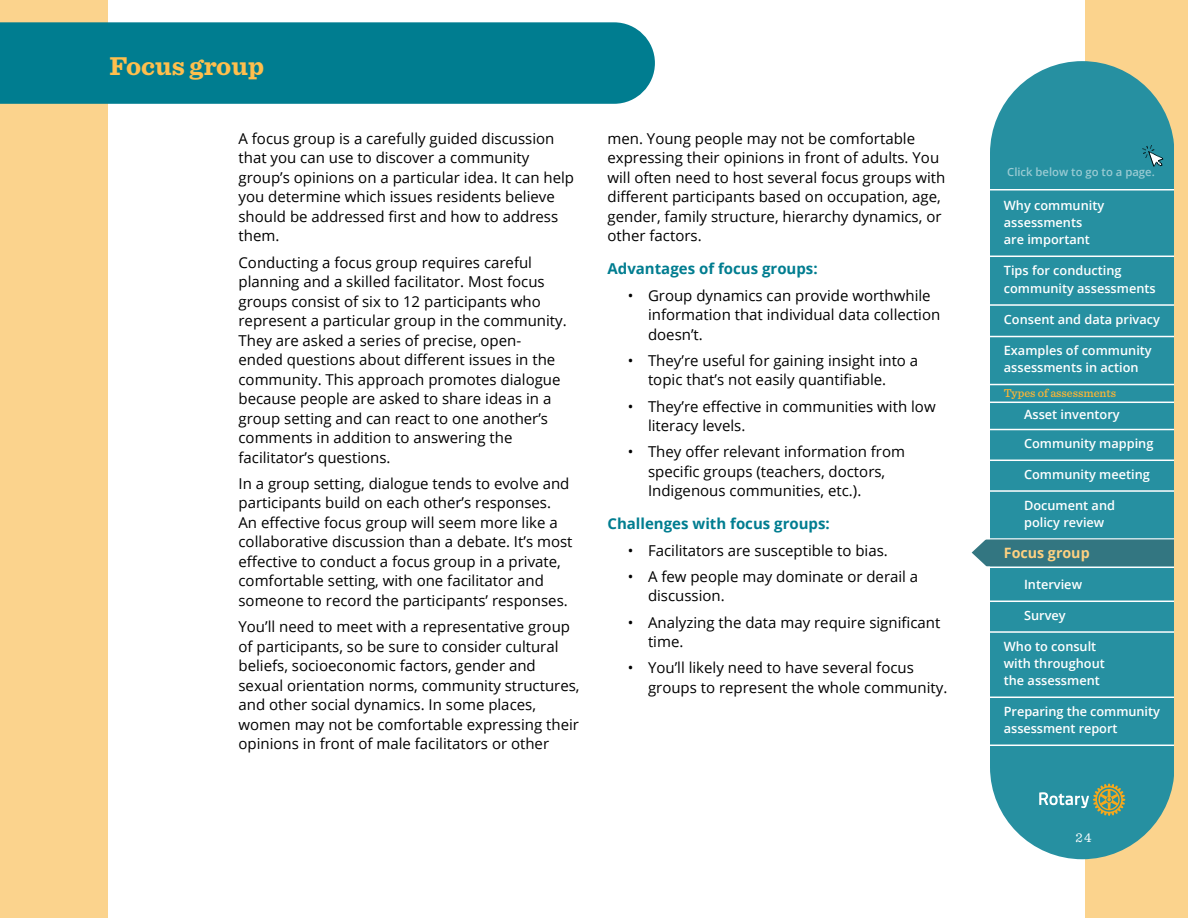
<style>
.page{position:relative;width:1188px;height:918px;background:#fff}
.page>*{position:absolute;margin:0;border:0;box-sizing:border-box;transform-origin:0 0}
.t1{font:700 27px "Sentinel";color:#ffbf4d}
.t2{font:15px/19.5px "Open Sans";color:#000}
.t3{font:700 15px "Open Sans";color:#007d90}
.t4{font:700 14.25px "Open Sans";color:#ffd180}
.t5{font:13.5px "Sentinel";color:#fff}
.t6{font:600 12.75px/17.2px "Open Sans";color:#fff}
.t7{font:500 12px "Sentinel";color:#ffb633}
.t8{font:600 11.25px "Open Sans";color:#99cbd3}
</style>
<div class="page">
<div style="left:1085px;top:0;width:103px;height:918px;background:#fbd38d"></div>
<div style="left:990px;top:61px;width:184px;height:798px;background:#2690a1;border-radius:92px"></div>
<hr style="left:977px;top:256px;width:211px;height:1px;background:#fff">
<hr style="left:977px;top:304px;width:211px;height:2px;background:#fff">
<hr style="left:977px;top:336px;width:211px;height:1px;background:#fff">
<hr style="left:977px;top:384px;width:211px;height:1px;background:#fff">
<hr style="left:977px;top:402px;width:203px;height:1px;background:#fff">
<hr style="left:977px;top:429px;width:211px;height:1px;background:#fff">
<hr style="left:977px;top:460px;width:211px;height:1px;background:#fff">
<hr style="left:977px;top:490px;width:211px;height:2px;background:#fff">
<hr style="left:977px;top:538px;width:211px;height:2px;background:#fff">
<div style="left:957px;top:540px;width:230px;height:27px;background:#337681"></div>
<hr style="left:977px;top:567px;width:211px;height:1px;background:#fff">
<hr style="left:977px;top:601px;width:211px;height:1px;background:#fff">
<hr style="left:977px;top:631px;width:211px;height:2px;background:#fff">
<hr style="left:977px;top:697px;width:211px;height:1px;background:#fff">
<hr style="left:977px;top:745px;width:211px;height:1px;background:#fff">
<hr style="left:981px;top:189px;width:197px;height:1px;background:#fff">
<div style="left:1174px;top:0;width:14px;height:918px;background:#fbd38d"></div>
<svg style="left:1142px;top:145px;width:21px;height:22px"></svg>
<div style="left:0;top:0;width:107px;height:918px;background:#fbd38d"></div>
<svg style="left:957px;top:539px;width:30px;height:28px"></svg>
<svg style="left:1039px;top:784px;width:86px;height:32px"></svg>
<div style="left:0;top:22px;width:655px;height:82px;background:#007d90"></div>
<h1 class="t1" style="left:110px;top:45px;width:156px">Focus group</h1>
<p class="t2" style="left:238px;top:128px;width:337px">A focus group is a carefully guided discussion that you can use to discover a community group’s opinions on a particular idea. It can help you determine which issues residents believe should be addressed first and how to address them.</p>
<p class="t2" style="left:238px;top:252px;width:330px">Conducting a focus group requires careful planning and a skilled facilitator. Most focus groups consist of six to 12 participants who represent a particular group in the community.<br>They are asked a series of precise, open&shy;ended questions about different issues in the community. This approach promotes dialogue because people are asked to share ideas in a group setting and can react to one another’s comments in addition to answering the facilitator’s questions.</p>
<p class="t2" style="left:238px;top:473px;width:336px">In a group setting, dialogue tends to evolve and participants build on each other’s responses.<br>An effective focus group will seem more like a collaborative discussion than a debate. It’s most effective to conduct a focus group in a private, comfortable setting, with one facilitator and someone to record the participants’ responses.</p>
<p class="t2" style="left:238px;top:616px;width:343px">You’ll need to meet with a representative group of participants, so be sure to consider cultural beliefs, socioeconomic factors, gender and sexual orientation norms, community structures, and other social dynamics. In some places, women may not be comfortable expressing their opinions in front of male facilitators or other</p>
<p class="t2" style="left:608px;top:128px;width:339px">men. Young people may not be comfortable expressing their opinions in front of adults. You will often need to host several focus groups with different participants based on occupation, age, gender, family structure, hierarchy dynamics, or other factors.</p>
<p class="t3" style="left:608px;top:258px;width:212px">Advantages of focus groups:</p>
<p class="t2" style="left:648px;top:285px;width:294px;text-indent:-20px">• Group dynamics can provide worthwhile information that individual data collection doesn’t.</p>
<p class="t2" style="left:648px;top:350px;width:272px;text-indent:-20px">• They’re useful for gaining insight into a topic that’s not easily quantifiable.</p>
<p class="t2" style="left:648px;top:396px;width:289px;text-indent:-20px">• They’re effective in communities with low literacy levels.</p>
<p class="t2" style="left:648px;top:442px;width:259px;text-indent:-20px">• They offer relevant information from specific groups (teachers, doctors,<br>Indigenous communities, etc.).</p>
<p class="t3" style="left:608px;top:513px;width:224px">Challenges with focus groups:</p>
<p class="t2" style="left:628px;top:540px;width:262px">• Facilitators are susceptible to bias.</p>
<p class="t2" style="left:648px;top:566px;width:272px;text-indent:-20px">• A few people may dominate or derail a discussion.</p>
<p class="t2" style="left:648px;top:612px;width:294px;text-indent:-20px">• Analyzing the data may require significant time.</p>
<p class="t2" style="left:648px;top:658px;width:301px;text-indent:-20px">• You’ll likely need to have several focus groups to represent the whole community.</p>
<p class="t8" style="left:1007px;top:164px;width:149px">Click below to go to a page.</p>
<p class="t6" style="left:1004px;top:196px;width:102px">Why community assessments are important</p>
<p class="t6" style="left:1004px;top:261px;width:153px;line-height:18px">Tips for conducting community assessments</p>
<p class="t6" style="left:1004px;top:311px;width:158px">Consent and data privacy</p>
<p class="t6" style="left:1004px;top:342px;width:149px">Examples of community assessments in action</p>
<p class="t7" style="left:1004px;top:384px;width:114px">Types of assessments</p>
<p class="t6" style="left:1024px;top:405px;width:97px">Asset inventory</p>
<p class="t6" style="left:1024px;top:435px;width:131px">Community mapping</p>
<p class="t6" style="left:1024px;top:465px;width:127px">Community meeting</p>
<p class="t6" style="left:1024px;top:496px;width:92px">Document and policy review</p>
<p class="t4" style="left:1004px;top:543px;width:87px">Focus group</p>
<p class="t6" style="left:1024px;top:576px;width:59px">Interview</p>
<p class="t6" style="left:1024px;top:606px;width:43px">Survey</p>
<p class="t6" style="left:1004px;top:637px;width:102px">Who to consult with throughout the assessment</p>
<p class="t6" style="left:1004px;top:702px;width:158px">Preparing the community assessment report</p>
<p class="t5" style="left:1075px;top:827px;width:18px">24</p>
</div>
